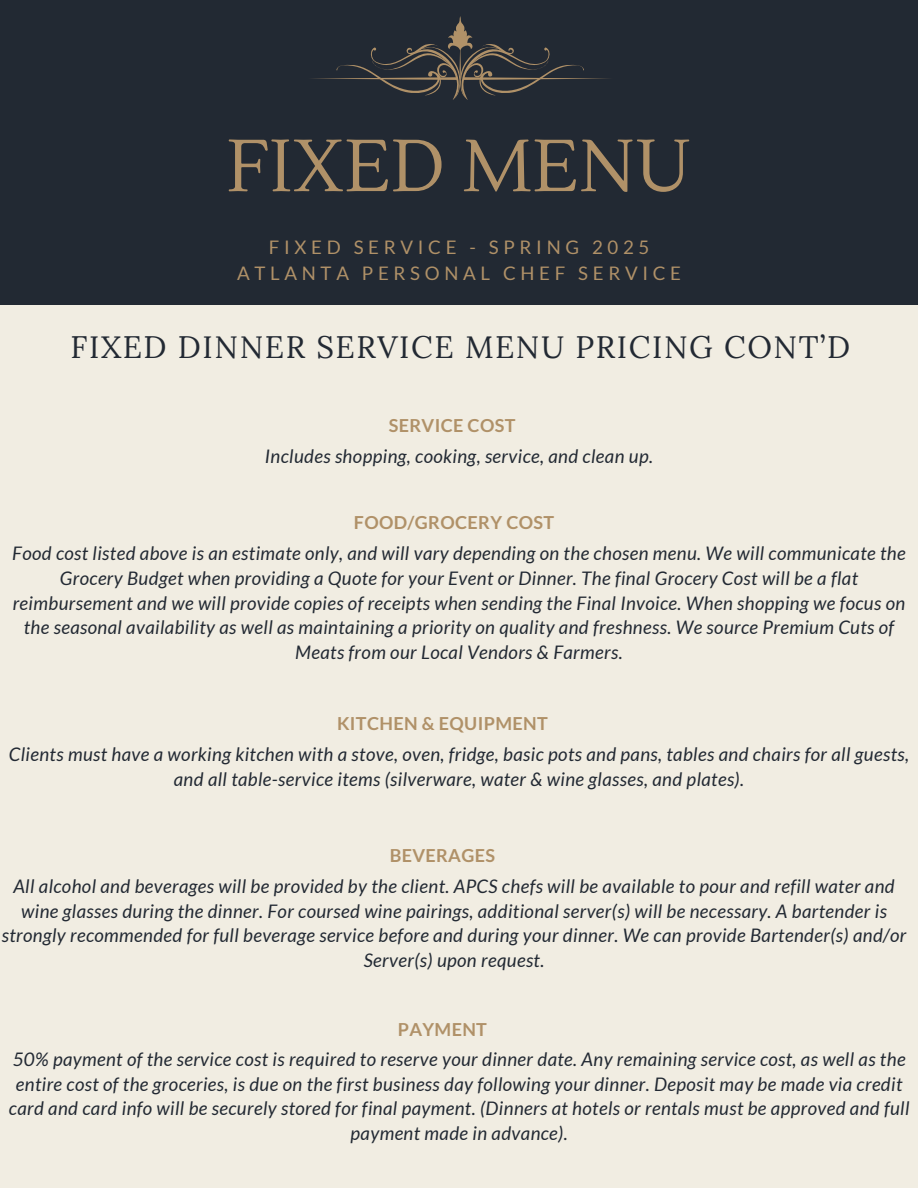
<style>
.page{position:relative;width:918px;height:1188px;background:#f1ede2}
.page>*{position:absolute;margin:0;border:0;box-sizing:border-box;transform-origin:0 0}
.t1{font:73.35px "Lustria";color:#b09168}
.t2{font:31.05px "Lora";letter-spacing:.05em;color:#222933}
.t3{font:italic 18.75px/24.8px "Lato";letter-spacing:.02em;color:#222933;text-align:center}
.t4{font:18.75px/25.8px "Lato";letter-spacing:.25em;color:#b09168;text-align:center}
.t5{font:700 18px "Lato";letter-spacing:.02em;color:#b09168}
</style>
<div class="page">
<div style="left:0;top:0;width:918px;height:305px;background:#222933"></div>
<svg style="left:312px;top:16px;width:297px;height:84px"></svg>
<p class="t1" style="left:227px;top:121px;width:466px">FIXED MENU</p>
<p class="t4" style="left:237px;top:234px;width:445px">FIXED SERVICE - SPRING 2025<br>ATLANTA PERSONAL CHEF SERVICE</p>
<h1 class="t2" style="left:71px;top:327px;width:781px">FIXED DINNER SERVICE MENU PRICING CONT’D</h1>
<h4 class="t5" style="left:389px;top:414px;width:128px">SERVICE COST</h4>
<h2 class="t3" style="left:265px;top:443px;width:390px">Includes shopping, cooking, service, and clean up.</h2>
<h3 class="t5" style="left:354px;top:512px;width:202px">FOOD/GROCERY COST</h3>
<p class="t3" style="left:12px;top:540px;width:895px">Food cost listed above is an estimate only, and will vary depending on the chosen menu. We will communicate the Grocery Budget when providing a Quote for your Event or Dinner. The final Grocery Cost will be a flat reimbursement and we will provide copies of receipts when sending the Final Invoice. When shopping we focus on the seasonal availability as well as maintaining a priority on quality and freshness. We source Premium Cuts of Meats from our Local Vendors &amp; Farmers.</p>
<h3 class="t5" style="left:337px;top:712px;width:212px">KITCHEN &amp; EQUIPMENT</h3>
<p class="t3" style="left:9px;top:741px;width:902px">Clients must have a working kitchen with a stove, oven, fridge, basic pots and pans, tables and chairs for all guests, and all table-service items (silverware, water &amp; wine glasses, and plates).</p>
<h3 class="t5" style="left:390px;top:844px;width:107px">BEVERAGES</h3>
<p class="t3" style="left:2px;top:873px;width:906px">All alcohol and beverages will be provided by the client. APCS chefs will be available to pour and refill water and wine glasses during the dinner. For coursed wine pairings, additional server(s) will be necessary. A bartender is strongly recommended for full beverage service before and during your dinner. We can provide Bartender(s) and/or Server(s) upon request.</p>
<h3 class="t5" style="left:398px;top:1018px;width:91px">PAYMENT</h3>
<p class="t3" style="left:9px;top:1046px;width:902px">50% payment of the service cost is required to reserve your dinner date. Any remaining service cost, as well as the entire cost of the groceries, is due on the first business day following your dinner. Deposit may be made via credit card and card info will be securely stored for final payment. (Dinners at hotels or rentals must be approved and full payment made in advance).</p>
</div>
